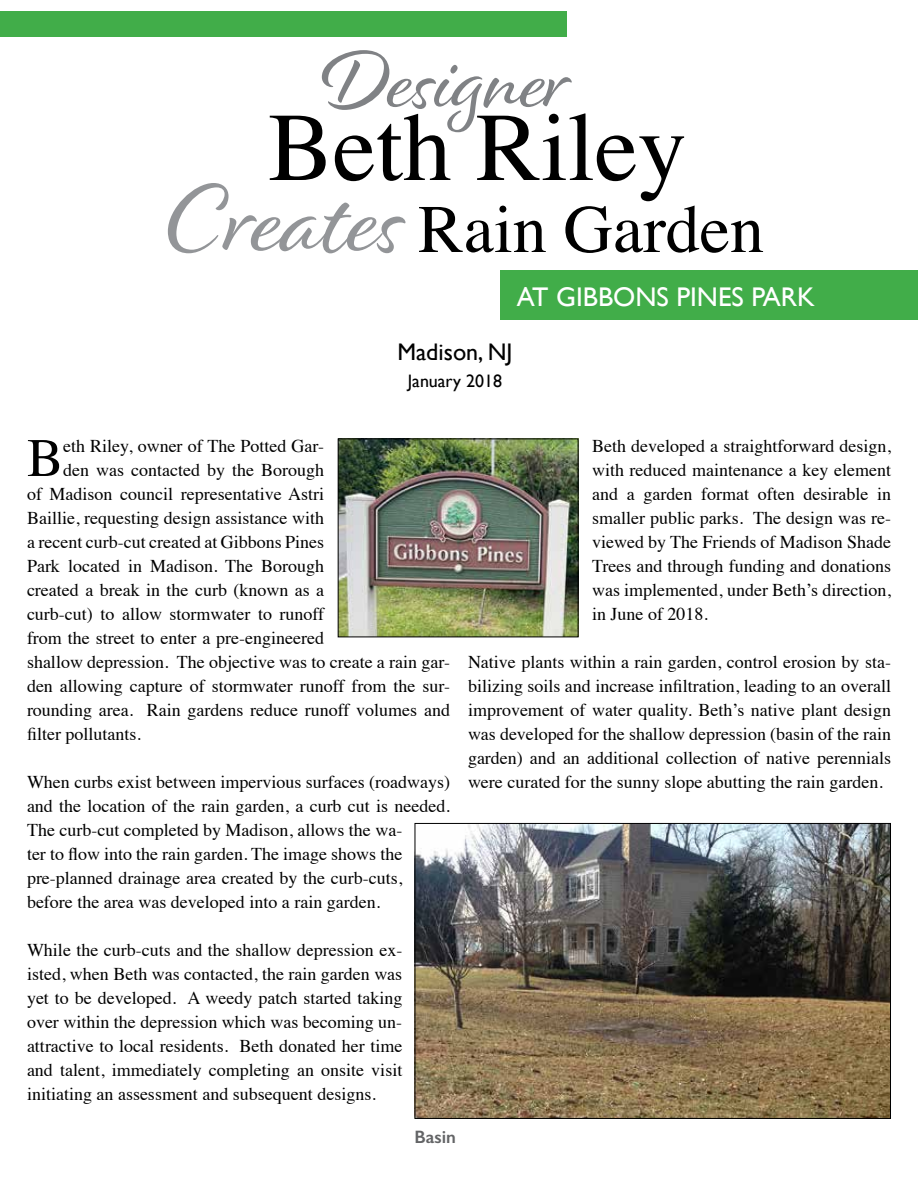
<style>
.page{position:relative;width:918px;height:1188px;background:#fff}
.page>*{position:absolute;margin:0;border:0;box-sizing:border-box;transform-origin:0 0}
.t1{font:97.2px "Times";color:#000}
.t2{font:84.3px "Alisha";color:#808285}
.t3{font:68.1px "Times";color:#000}
.t4{font:54.3px "Times";color:#000}
.t5{font:27px "Gill Sans";color:#fff}
.t6{font:24px "Gill Sans";color:#000}
.t7{font:18px/24px "Times";color:#000;text-align:justify}
.t8{font:18px "Gill Sans";color:#000}
.t9{font:600 18px "Gill Sans";color:#636466}
.s1{font-family:"Alisha";font-size:100.5px;color:#939598}
</style>
<div class="page">
<div style="left:501px;top:270px;width:417px;height:50px;background:#41ad49"></div>
<img style="left:416px;top:825px;width:473px;height:292px">
<div style="left:414px;top:823px;width:477px;height:296px;border:1px solid #000"></div>
<div style="left:0;top:12px;width:567px;height:25px;background:#41ad49"></div>
<img style="left:340px;top:440px;width:237px;height:195px">
<div style="left:338px;top:438px;width:241px;height:199px;border:1px solid #000"></div>
<h2 class="t2" style="left:322px;top:30px;width:250px">Designer</h2>
<h1 class="t1" style="left:268px;top:56px;width:420px">Beth Riley</h1>
<h3 class="t3" style="left:165px;top:165px;width:601px"><span class="s1">Creates</span> Rain Garden</h3>
<h3 class="t5" style="left:517px;top:281px;width:300px">AT GIBBONS PINES PARK</h3>
<h3 class="t6" style="left:397px;top:337px;width:117px">Madison, NJ</h3>
<p class="t8" style="left:408px;top:370px;width:96px">January 2018</p>
<h3 class="t4" style="left:27px;top:407px;width:38px">B</h3>
<p class="t7" style="left:63px;top:432px;width:263px">eth Riley, owner of The Potted Gar-</p>
<p class="t7" style="left:63px;top:456px;width:263px">den was contacted by the Borough</p>
<p class="t7" style="left:27px;top:480px;width:299px">of Madison council representative Astri</p>
<p class="t7" style="left:27px;top:504px;width:299px">Baillie, requesting design assistance with</p>
<p class="t7" style="left:27px;top:528px;width:299px">a recent curb-cut created at Gibbons Pines</p>
<p class="t7" style="left:27px;top:552px;width:299px">Park located in Madison. The Borough</p>
<p class="t7" style="left:27px;top:576px;width:299px">created a break in the curb (known as a</p>
<p class="t7" style="left:27px;top:600px;width:299px">curb-cut) to allow stormwater to runoff</p>
<p class="t7" style="left:27px;top:624px;width:299px">from the street to enter a pre-engineered</p>
<p class="t7" style="left:27px;top:648px;width:424px">shallow depression. The objective was to create a rain gar-</p>
<p class="t7" style="left:27px;top:672px;width:424px">den allowing capture of stormwater runoff from the sur-</p>
<p class="t7" style="left:27px;top:696px;width:425px">rounding area. Rain gardens reduce runoff volumes and</p>
<p class="t7" style="left:27px;top:720px;width:116px">filter pollutants.</p>
<p class="t7" style="left:27px;top:768px;width:425px;text-align:left">When curbs exist between impervious surfaces (roadways) and the location of the rain garden, a curb cut is needed.<br>The curb-cut completed by Madison, allows the wa-<br>ter to flow into the rain garden. The image shows the pre-planned drainage area created by the curb-cuts, before the area was developed into a rain garden.</p>
<p class="t7" style="left:27px;top:936px;width:377px">While the curb-cuts and the shallow depression ex&shy;isted, when Beth was contacted, the rain garden was yet to be developed. A weedy patch started taking over within the depression which was becoming un&shy;attractive to local residents. Beth donated her time and talent, immediately completing an onsite visit initiating an assessment and subsequent designs.</p>
<p class="t9" style="left:414px;top:1126px;width:43px">Basin</p>
<p class="t7" style="left:592px;top:432px;width:300px">Beth developed a straightforward design, with reduced maintenance a key element and a garden format often desirable in smaller public parks. The design was re&shy;viewed by The Friends of Madison Shade Trees and through funding and donations was implemented, under Beth’s direction, in June of 2018.</p>
<p class="t7" style="left:468px;top:648px;width:425px">Native plants within a rain garden, control erosion by sta&shy;bilizing soils and increase infiltration, leading to an overall improvement of water quality. Beth’s native plant design was developed for the shallow depression (basin of the rain garden) and an additional collection of native perennials were curated for the sunny slope abutting the rain garden.</p>
</div>
